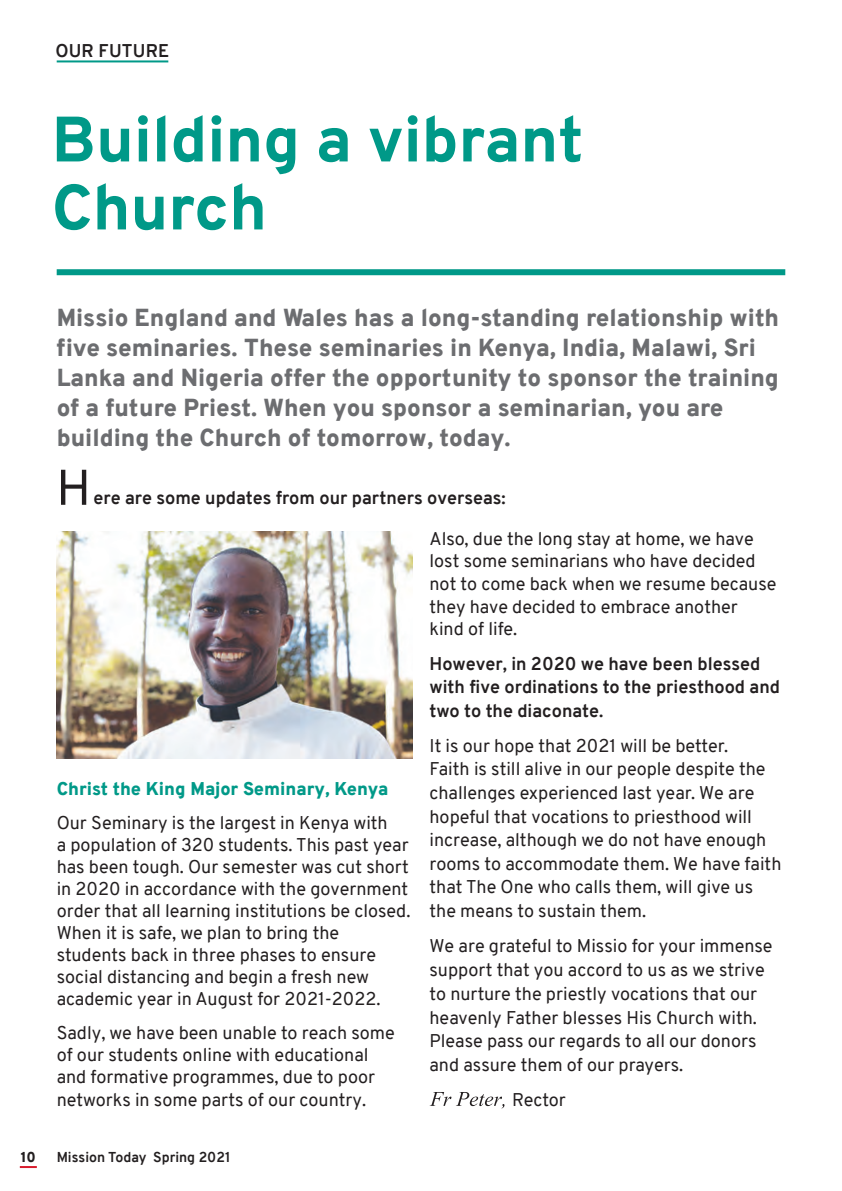
<style>
.page{position:relative;width:842px;height:1191px;background:#fff}
.page>*{position:absolute;margin:0;border:0;box-sizing:border-box;transform-origin:0 0}
.t1{font:800 64px/68px "Overpass";color:#098}
.t2{font:50px "Overpass";color:#231f20}
.t3{font:900 24px/30px "Overpass";color:#6c6d70}
.t4{font:18px/22px "Overpass";color:#231f20}
.t5{font:700 18px/23.4px "Overpass";color:#231f20}
.t6{font:900 18px "Overpass";color:#098}
.t7{font:700 14px "Overpass";color:#231f20}
.t8{font:900 14px "Overpass";color:#231f20}
</style>
<div class="page">
<svg style="left:20px;top:1166px;width:17px;height:2px"></svg>
<div style="left:57px;top:269px;width:728px;height:6px;background:#098"></div>
<hr style="left:57px;top:60px;width:111px;height:2px;background:#098">
<img style="left:57px;top:531px;width:355px;height:228px">
<svg style="left:430px;top:1092px;width:74px;height:16px"></svg>
<p class="t5" style="left:55px;top:39px;width:115px">OUR FUTURE</p>
<p class="t1" style="left:52px;top:105px;width:533px">Building a vibrant<br>Church</p>
<p class="t3" style="left:57px;top:302px;width:724px">Missio England and Wales has a long-standing relationship with five seminaries. These seminaries in Kenya, India, Malawi, Sri Lanka and Nigeria offer the opportunity to sponsor the training of a future Priest. When you sponsor a seminarian, you are building the Church of tomorrow, today.</p>
<p class="t2" style="left:56px;top:456px;width:37px">H</p>
<p class="t5" style="left:94px;top:486px;width:414px">ere are some updates from our partners overseas:</p>
<p class="t6" style="left:57px;top:777px;width:333px">Christ the King Major Seminary, Kenya</p>
<p class="t4" style="left:57px;top:811px;width:355px">Our Seminary is the largest in Kenya with<br>a population of 320 students. This past year has been tough. Our semester was cut short in 2020 in accordance with the government order that all learning institutions be closed.<br>When it is safe, we plan to bring the students back in three phases to ensure social distancing and begin a fresh new academic year in August for 2021-2022.</p>
<p class="t4" style="left:57px;top:1021px;width:340px">Sadly, we have been unable to reach some of our students online with educational and formative programmes, due to poor networks in some parts of our country.</p>
<p class="t8" style="left:21px;top:1148px;width:17px">10</p>
<p class="t7" style="left:57px;top:1148px;width:175px">Mission Today Spring 2021</p>
<p class="t4" style="left:429px;top:527px;width:348px;line-height:22.6px">Also, due the long stay at home, we have lost some seminarians who have decided not to come back when we resume because they have decided to embrace another kind of life.</p>
<p class="t5" style="left:429px;top:652px;width:352px">However, in 2020 we have been blessed with five ordinations to the priesthood and two to the diaconate.</p>
<p class="t4" style="left:429px;top:733px;width:353px;line-height:23.6px">It is our hope that 2021 will be better.<br>Faith is still alive in our people despite the challenges experienced last year. We are hopeful that vocations to priesthood will increase, although we do not have enough rooms to accommodate them. We have faith that The One who calls them, will give us the means to sustain them.</p>
<p class="t4" style="left:429px;top:934px;width:345px;line-height:23.8px">We are grateful to Missio for your immense support that you accord to us as we strive to nurture the priestly vocations that our heavenly Father blesses His Church with.<br>Please pass our regards to all our donors and assure them of our prayers.</p>
<p class="t4" style="left:512px;top:1088px;width:55px">Rector</p>
</div>
